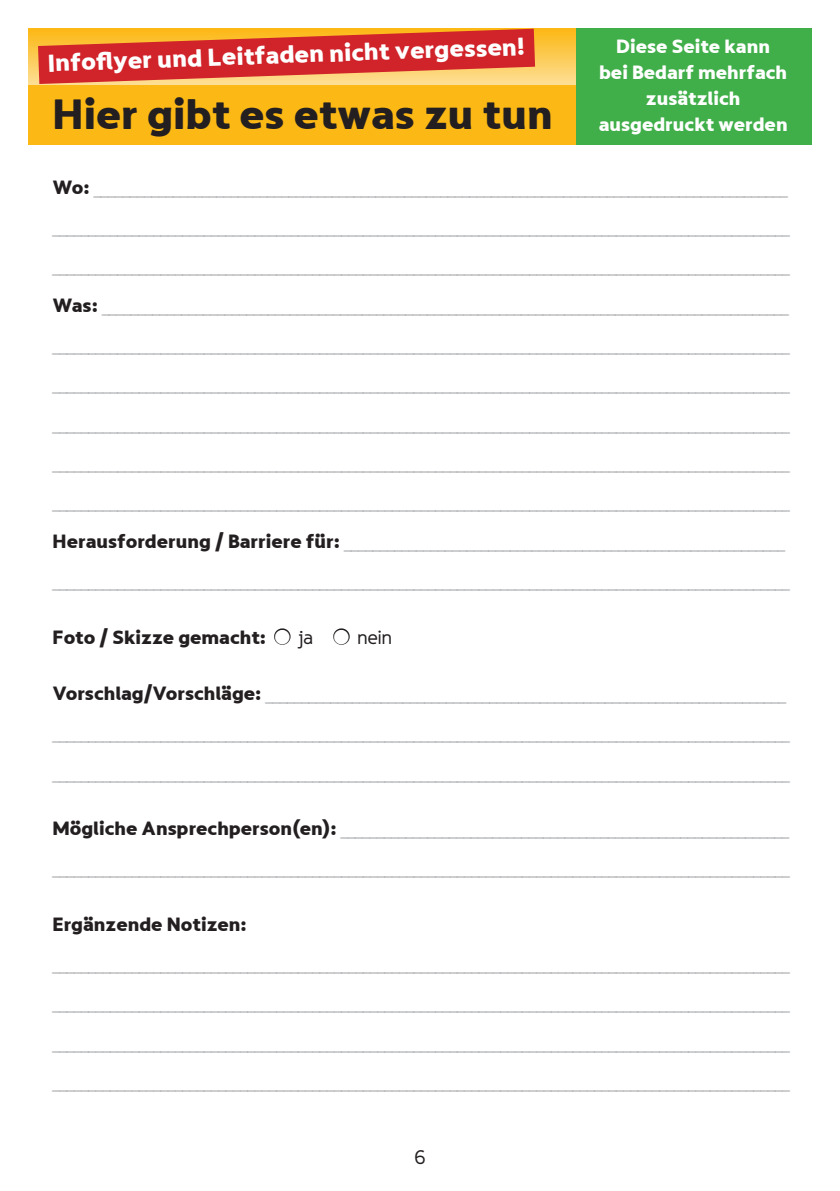
<style>
.page{position:relative;width:840px;height:1191px;background:#fff}
.page>*{position:absolute;margin:0;border:0;box-sizing:border-box;transform-origin:0 0}
.t1{font:800 44px "LT Asus";color:#231f20}
.t2{font:800 25.6px "LT Asus";color:#fff}
.t3{font:300 20px/39.4px "LT Asus";color:#939598}
.t4{font:800 20px/26px "LT Asus";color:#fff;text-align:center}
.t5{font:800 20px "LT Asus";color:#231f20}
.t6{font:20px "Avancement 2020";color:#231f20}
.s1{font-weight:800;color:#231f20}
.s2{color:#fff}
.s3{font-weight:400}
</style>
<div class="page">
<svg style="left:28px;top:28px;width:547px;height:57px;background:#fcca54"></svg>
<div style="left:28px;top:85px;width:783px;height:60px;background:#fcb814"></div>
<svg style="left:274px;top:628px;width:17px;height:17px"></svg>
<svg style="left:333px;top:628px;width:17px;height:17px"></svg>
<svg style="left:38px;top:29px;width:497px;height:55px;background:#de5737"></svg>
<div style="left:575px;top:28px;width:236px;height:117px;background:#40ae49"></div>
<p class="t2" style="left:47px;top:47px;width:478px;rotate:-2deg">Infofl yer und Leitfaden nicht vergessen!</p>
<p class="t4" style="left:598px;top:33px;width:190px">Diese Seite kann<br>bei Bedarf mehrfach zusätzlich ausgedruckt werden</p>
<h1 class="t1" style="left:52px;top:88px;width:501px">Hier gibt es etwas zu tun</h1>
<p class="t3" style="left:52px;top:167px;width:738px"><span class="s1">Wo:</span> ________________________________________________________________________________________________ ______________________________________________________________________________________________________ ______________________________________________________________________________________________________ <span class="s1">Was:</span> _______________________________________________________________________________________________ ______________________________________________________________________________________________________ ______________________________________________________________________________________________________ ______________________________________________________________________________________________________ ______________________________________________________________________________________________________ ______________________________________________________________________________________________________ <span class="s1">Herausforderung / Barriere für:</span> _____________________________________________________________ ______________________________________________________________________________________________________</p>
<p class="t5" style="left:52px;top:624px;width:340px">Foto / Skizze gemacht: <span class="s2">●</span> <span class="s3">ja</span> <span class="s2">●</span> <span class="s3">nein</span></p>
<p class="t3" style="left:52px;top:673px;width:738px"><span class="s1">Vorschlag/Vorschläge:</span> ________________________________________________________________________ ______________________________________________________________________________________________________ ______________________________________________________________________________________________________</p>
<p class="t3" style="left:52px;top:808px;width:738px"><span class="s1">Mögliche Ansprechperson(en):</span> ______________________________________________________________ ______________________________________________________________________________________________________</p>
<p class="t5" style="left:52px;top:912px;width:196px">Ergänzende Notizen:</p>
<p class="t3" style="left:52px;top:943px;width:738px;text-align:justify">______________________________________________________________________________________________________ ______________________________________________________________________________________________________ ______________________________________________________________________________________________________ ______________________________________________________________________________________________________</p>
<p class="t6" style="left:414px;top:1142px;width:13px">6</p>
</div>
